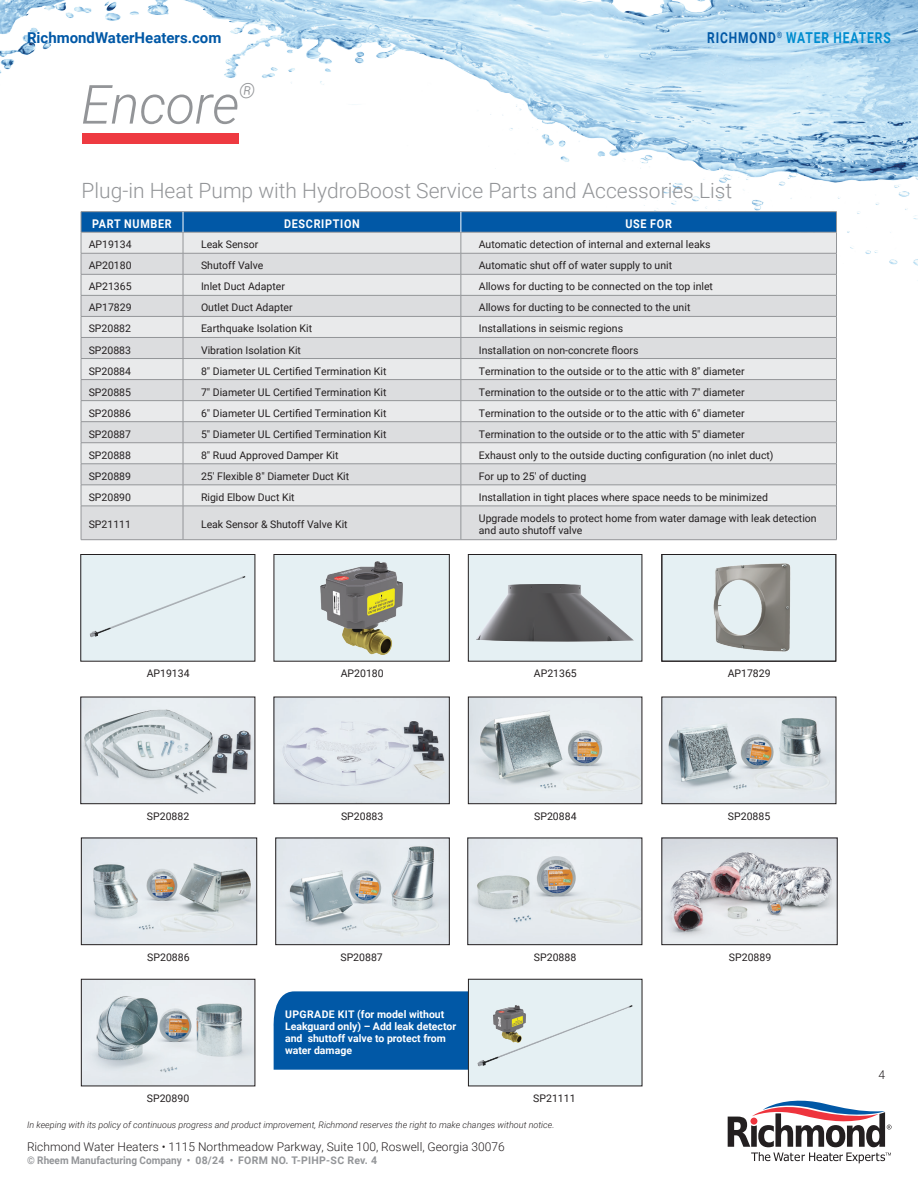
<style>
.page{position:relative;width:918px;height:1188px;background:#fff}
.page>*{position:absolute;margin:0;border:0;box-sizing:border-box;transform-origin:0 0}
.t1{font:italic 300 54px "Roboto";letter-spacing:-.01em;color:#939598}
.t2{font:300 21px "Roboto";color:#939598}
.t3{font:italic 300 21px "Roboto";color:#939598}
.t4{font:700 15px "Roboto";color:#0158a6}
.t5{font:700 15px "Roboto";letter-spacing:.075em;color:#008ccf;scale:.8 1}
.t6{font:300 12px "Roboto";color:#231f20}
.t7{font:700 12px "Roboto";letter-spacing:.065em;color:#fff;scale:.9 1}
.t8{font:10.5px/12px "Roboto";color:#231f20}
.t9{font:700 10.5px/12px "Roboto";color:#fff}
.t10{font:700 10.5px "Roboto";color:#939598;scale:.95 1}
.t11{font:italic 300 9px "Roboto";color:#231f20}
.s1{color:#0158a6}
</style>
<div class="page">
<img style="left:0;top:0;width:918px;height:299px">
<div style="left:82px;top:133px;width:156px;height:11px;background:#ee3a41"></div>
<div style="left:273px;top:991px;width:195px;height:79px;background:#0158a6"></div>
<svg style="left:728px;top:1101px;width:164px;height:62px"></svg>
<div style="left:82px;top:507px;width:754px;height:32px;background:#dcdddf"></div>
<hr style="left:81px;top:211px;width:102px;height:1px;background:#939598">
<hr style="left:183px;top:211px;width:278px;height:1px;background:#939598">
<hr style="left:461px;top:211px;width:376px;height:1px;background:#939598">
<hr style="left:81px;top:506px;width:102px;height:1px;background:#939598">
<hr style="left:81px;top:506px;width:1px;height:34px;background:#939598">
<hr style="left:183px;top:506px;width:278px;height:1px;background:#939598">
<hr style="left:183px;top:506px;width:1px;height:34px;background:#939598">
<hr style="left:461px;top:506px;width:376px;height:1px;background:#939598">
<hr style="left:461px;top:506px;width:1px;height:34px;background:#939598">
<hr style="left:836px;top:506px;width:1px;height:34px;background:#939598">
<hr style="left:81px;top:539px;width:102px;height:1px;background:#939598">
<hr style="left:183px;top:539px;width:278px;height:1px;background:#939598">
<hr style="left:461px;top:539px;width:376px;height:1px;background:#939598">
<svg style="left:81px;top:212px;width:756px;height:294px;background:#cfd6dd"></svg>
<img style="left:82px;top:699px;width:171px;height:103px">
<div style="left:80px;top:697px;width:175px;height:107px;border:1px solid #231f20"></div>
<div style="left:81px;top:555px;width:174px;height:106px;background:#e5f0f3"></div>
<img style="left:90px;top:576px;width:156px;height:61px">
<div style="left:80px;top:554px;width:175px;height:108px;border:1px solid #231f20"></div>
<img style="left:663px;top:699px;width:171px;height:103px">
<div style="left:661px;top:697px;width:175px;height:107px;border:1px solid #231f20"></div>
<div style="left:662px;top:555px;width:174px;height:106px;background:#e5f0f3"></div>
<img style="left:713px;top:563px;width:78px;height:89px">
<div style="left:661px;top:554px;width:175px;height:108px;border:1px solid #231f20"></div>
<img style="left:469px;top:839px;width:171px;height:104px">
<div style="left:467px;top:837px;width:175px;height:108px;border:1px solid #231f20"></div>
<img style="left:275px;top:699px;width:173px;height:103px">
<div style="left:273px;top:697px;width:177px;height:107px;border:1px solid #231f20"></div>
<div style="left:274px;top:555px;width:175px;height:106px;background:#e5f0f3"></div>
<img style="left:320px;top:561px;width:83px;height:93px">
<div style="left:273px;top:554px;width:177px;height:108px;border:1px solid #231f20"></div>
<img style="left:83px;top:839px;width:172px;height:104px">
<div style="left:81px;top:837px;width:176px;height:108px;border:1px solid #231f20"></div>
<img style="left:663px;top:839px;width:173px;height:104px">
<div style="left:661px;top:837px;width:177px;height:108px;border:1px solid #231f20"></div>
<img style="left:470px;top:699px;width:170px;height:103px">
<div style="left:468px;top:697px;width:174px;height:107px;border:1px solid #231f20"></div>
<div style="left:468px;top:555px;width:174px;height:106px;background:#e5f0f3"></div>
<img style="left:476px;top:584px;width:158px;height:58px">
<div style="left:468px;top:554px;width:174px;height:108px;border:1px solid #231f20"></div>
<img style="left:277px;top:839px;width:171px;height:104px">
<div style="left:275px;top:837px;width:175px;height:108px;border:1px solid #231f20"></div>
<img style="left:83px;top:981px;width:170px;height:103px">
<div style="left:81px;top:979px;width:174px;height:107px;border:1px solid #231f20"></div>
<div style="left:470px;top:981px;width:171px;height:103px;background:#e5f0f3"></div>
<div style="left:468px;top:979px;width:175px;height:107px;border:1px solid #231f20"></div>
<p class="t4" style="left:27px;top:27px;width:196px">RichmondWaterHeaters.com</p>
<p class="t5" style="left:707px;top:27px;width:231px"><span class="s1">RICHMOND</span><sup>®</sup> WATER HEATERS</p>
<p class="t1" style="left:81px;top:67px;width:160px">Encore</p>
<p class="t3" style="left:239px;top:76px;width:18px">®</p>
<p class="t2" style="left:82px;top:176px;width:652px">Plug-in Heat Pump with HydroBoost Service Parts and Accessories List</p>
<p class="t7" style="left:92px;top:216px;width:90px">PART NUMBER</p>
<p class="t7" style="left:284px;top:216px;width:86px">DESCRIPTION</p>
<p class="t7" style="left:625px;top:216px;width:53px">USE FOR</p>
<p class="t8" style="left:89px;top:238px;width:44px">AP19134</p>
<p class="t8" style="left:201px;top:238px;width:59px">Leak Sensor</p>
<p class="t8" style="left:479px;top:238px;width:233px">Automatic detection of internal and external leaks</p>
<p class="t8" style="left:89px;top:259px;width:44px">AP20180</p>
<p class="t8" style="left:201px;top:259px;width:64px">Shutoff Valve</p>
<p class="t8" style="left:479px;top:259px;width:195px">Automatic shut off of water supply to unit</p>
<p class="t8" style="left:89px;top:280px;width:44px">AP21365</p>
<p class="t8" style="left:201px;top:280px;width:85px">Inlet Duct Adapter</p>
<p class="t8" style="left:479px;top:280px;width:236px">Allows for ducting to be connected on the top inlet</p>
<p class="t8" style="left:89px;top:301px;width:44px">AP17829</p>
<p class="t8" style="left:201px;top:301px;width:93px">Outlet Duct Adapter</p>
<p class="t8" style="left:479px;top:301px;width:213px">Allows for ducting to be connected to the unit</p>
<p class="t8" style="left:89px;top:322px;width:44px">SP20882</p>
<p class="t8" style="left:201px;top:322px;width:113px">Earthquake Isolation Kit</p>
<p class="t8" style="left:479px;top:322px;width:146px">Installations in seismic regions</p>
<p class="t8" style="left:89px;top:343px;width:44px">SP20883</p>
<p class="t8" style="left:201px;top:343px;width:102px">Vibration Isolation Kit</p>
<p class="t8" style="left:479px;top:343px;width:161px">Installation on non-concrete floors</p>
<p class="t8" style="left:89px;top:364px;width:44px">SP20884</p>
<p class="t8" style="left:201px;top:364px;width:187px">8" Diameter UL Certified Termination Kit</p>
<p class="t8" style="left:479px;top:364px;width:267px">Termination to the outside or to the attic with 8" diameter</p>
<p class="t8" style="left:89px;top:385px;width:44px">SP20885</p>
<p class="t8" style="left:201px;top:385px;width:187px">7" Diameter UL Certified Termination Kit</p>
<p class="t8" style="left:479px;top:385px;width:267px">Termination to the outside or to the attic with 7" diameter</p>
<p class="t8" style="left:89px;top:407px;width:44px">SP20886</p>
<p class="t8" style="left:201px;top:407px;width:187px">6" Diameter UL Certified Termination Kit</p>
<p class="t8" style="left:479px;top:407px;width:267px">Termination to the outside or to the attic with 6" diameter</p>
<p class="t8" style="left:89px;top:428px;width:44px">SP20887</p>
<p class="t8" style="left:201px;top:428px;width:187px">5" Diameter UL Certified Termination Kit</p>
<p class="t8" style="left:479px;top:428px;width:267px">Termination to the outside or to the attic with 5" diameter</p>
<p class="t8" style="left:89px;top:449px;width:44px">SP20888</p>
<p class="t8" style="left:201px;top:449px;width:139px">8" Ruud Approved Damper Kit</p>
<p class="t8" style="left:479px;top:449px;width:296px">Exhaust only to the outside ducting configuration (no inlet duct)</p>
<p class="t8" style="left:89px;top:470px;width:44px">SP20889</p>
<p class="t8" style="left:201px;top:470px;width:150px">25' Flexible 8" Diameter Duct Kit</p>
<p class="t8" style="left:479px;top:470px;width:109px">For up to 25' of ducting</p>
<p class="t8" style="left:89px;top:491px;width:44px">SP20890</p>
<p class="t8" style="left:201px;top:491px;width:95px">Rigid Elbow Duct Kit</p>
<p class="t8" style="left:479px;top:491px;width:291px">Installation in tight places where space needs to be minimized</p>
<p class="t8" style="left:89px;top:518px;width:44px">SP21111</p>
<p class="t8" style="left:201px;top:518px;width:148px">Leak Sensor &amp; Shutoff Valve Kit</p>
<p class="t8" style="left:479px;top:512px;width:339px">Upgrade models to protect home from water damage with leak detection and auto shutoff valve</p>
<p class="t8" style="left:147px;top:667px;width:44px">AP19134</p>
<p class="t8" style="left:147px;top:810px;width:44px">SP20882</p>
<p class="t8" style="left:341px;top:667px;width:44px">AP20180</p>
<p class="t8" style="left:341px;top:810px;width:44px">SP20883</p>
<p class="t8" style="left:534px;top:667px;width:44px">AP21365</p>
<p class="t8" style="left:534px;top:810px;width:44px">SP20884</p>
<p class="t8" style="left:728px;top:667px;width:44px">AP17829</p>
<p class="t8" style="left:728px;top:810px;width:44px">SP20885</p>
<p class="t8" style="left:147px;top:951px;width:44px">SP20886</p>
<p class="t8" style="left:729px;top:951px;width:44px">SP20889</p>
<p class="t8" style="left:340px;top:951px;width:44px">SP20887</p>
<p class="t8" style="left:534px;top:951px;width:44px">SP20888</p>
<p class="t9" style="left:285px;top:1008px;width:173px">UPGRADE KIT (for model without<br>Leakguard only) – Add leak detector and shuttoff valve to protect from water damage</p>
<p class="t8" style="left:147px;top:1092px;width:44px">SP20890</p>
<p class="t8" style="left:533px;top:1092px;width:44px">SP21111</p>
<p class="t11" style="left:27px;top:1119px;width:529px">In keeping with its policy of continuous progress and product improvement, Richmond reserves the right to make changes without notice.</p>
<p class="t6" style="left:27px;top:1138px;width:479px">Richmond Water Heaters • 1115 Northmeadow Parkway, Suite 100, Roswell, Georgia 30076</p>
<p class="t10" style="left:27px;top:1153px;width:370px">© Rheem Manufacturing Company • 08/24 • FORM NO. T-PIHP-SC Rev. 4</p>
<p class="t6" style="left:879px;top:1066px;width:8px">4</p>
</div>
